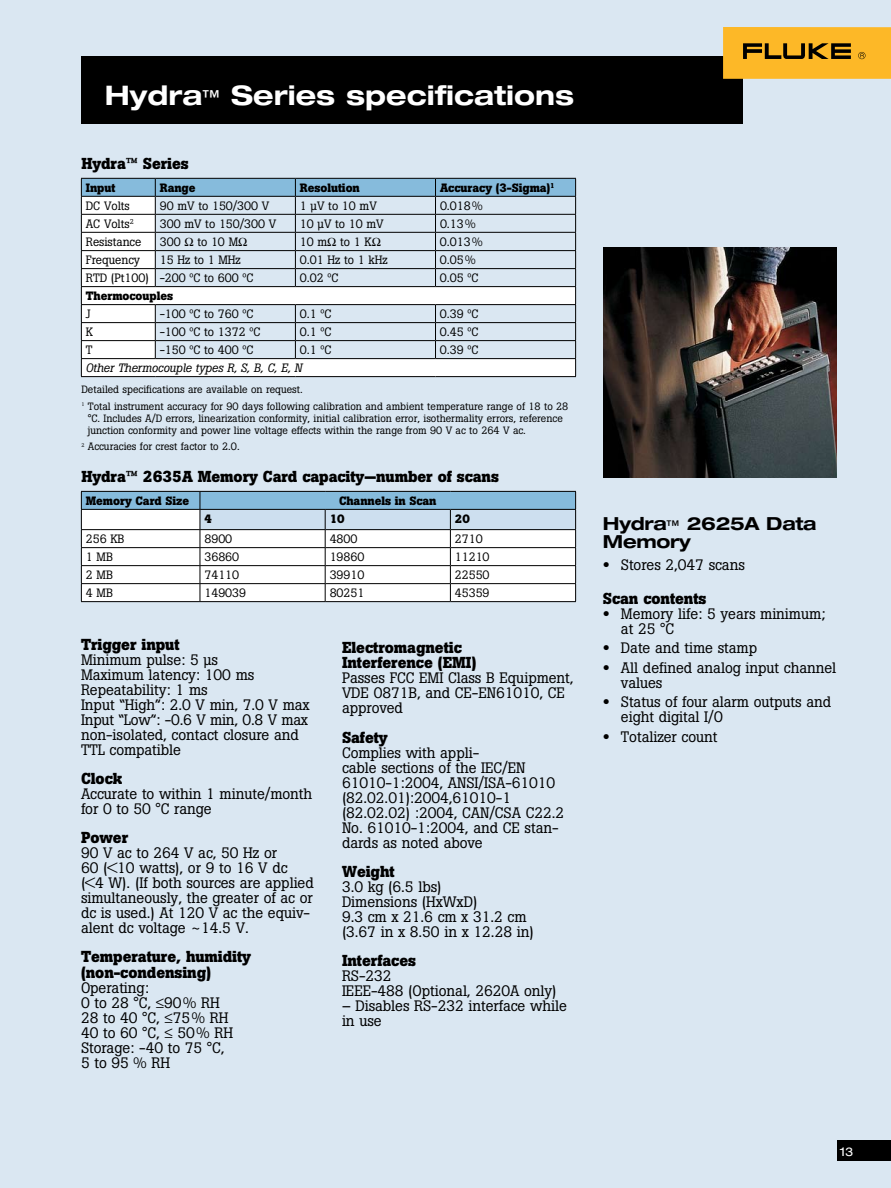
<style>
.page{position:relative;width:891px;height:1188px;background:#dae7f2}
.page>*{position:absolute;margin:0;border:0;box-sizing:border-box;transform-origin:0 0}
.t1{font:700 expanded 27px "Helvetica Neue";color:#fff}
.t2{font:700 expanded 18px/18px "Helvetica Neue";letter-spacing:-.015em;color:#000}
.t3{font:700 15.75px/15.8px "Boton";letter-spacing:-.005em;color:#000}
.t4{font:15px/15px "Boton";letter-spacing:-.005em;color:#000}
.t5{font:12px "Boton";letter-spacing:-.005em;color:#000}
.t6{font:700 12px "Boton";letter-spacing:-.005em;color:#000}
.t7{font:italic 12px "Boton";letter-spacing:-.005em;color:#000}
.t8{font:expanded 12px "Helvetica Neue";color:#fff}
.t9{font:10.5px/16.5px "Boton";color:#000}
.s1{font-weight:400;font-size:18px}
.s2{font-weight:400;font-size:13.5px}
.s3{font-size:21px}
</style>
<div class="page">
<div style="left:81px;top:56px;width:661px;height:68px;background:#000"></div>
<div style="left:723px;top:27px;width:168px;height:52px;background:#fdb827"></div>
<svg style="left:743px;top:43px;width:108px;height:16px"></svg>
<svg style="left:858px;top:52px;width:7px;height:7px"></svg>
<div style="left:837px;top:1141px;width:54px;height:20px;background:#000"></div>
<img style="left:603px;top:247px;width:234px;height:230px">
<hr style="left:81px;top:376px;width:74px;height:1px;background:#000">
<hr style="left:155px;top:376px;width:140px;height:1px;background:#000">
<hr style="left:295px;top:376px;width:141px;height:1px;background:#000">
<hr style="left:436px;top:376px;width:140px;height:1px;background:#000">
<svg style="left:81px;top:491px;width:495px;height:110px;background:#d5e0e7"></svg>
<hr style="left:81px;top:601px;width:119px;height:1px;background:#000">
<hr style="left:200px;top:601px;width:125px;height:1px;background:#000">
<hr style="left:325px;top:601px;width:125px;height:1px;background:#000">
<hr style="left:450px;top:601px;width:126px;height:1px;background:#000">
<svg style="left:81px;top:178px;width:495px;height:198px"></svg>
<h1 class="t1" style="left:105px;top:78px;width:471px">Hydra<span class="s1">™</span> Series specifications</h1>
<p class="t3" style="left:81px;top:156px;width:109px">Hydra™ Series</p>
<p class="t6" style="left:86px;top:181px;width:31px">Input</p>
<p class="t6" style="left:160px;top:181px;width:37px">Range</p>
<p class="t6" style="left:300px;top:181px;width:61px">Resolution</p>
<p class="t6" style="left:440px;top:181px;width:116px">Accuracy (3-Sigma)<sup>1</sup></p>
<p class="t5" style="left:86px;top:198px;width:45px">DC Volts</p>
<p class="t5" style="left:160px;top:198px;width:111px">90 mV to 150/300 V</p>
<p class="t5" style="left:300px;top:198px;width:78px">1 µV to 10 mV</p>
<p class="t5" style="left:440px;top:198px;width:44px">0.018%</p>
<p class="t5" style="left:86px;top:216px;width:49px">AC Volts<sup>2</sup></p>
<p class="t5" style="left:160px;top:216px;width:118px">300 mV to 150/300 V</p>
<p class="t5" style="left:300px;top:216px;width:85px">10 µV to 10 mV</p>
<p class="t5" style="left:440px;top:216px;width:37px">0.13%</p>
<p class="t5" style="left:86px;top:234px;width:57px">Resistance</p>
<p class="t5" style="left:160px;top:235px;width:22px">300</p>
<p class="t5" style="left:197px;top:235px;width:42px">to 10 M</p>
<p class="t5" style="left:300px;top:235px;width:73px">10 m to 1 K</p>
<p class="t5" style="left:440px;top:234px;width:44px">0.013%</p>
<p class="t5" style="left:86px;top:253px;width:56px">Frequency</p>
<p class="t5" style="left:160px;top:253px;width:83px">15 Hz to 1 MHz</p>
<p class="t5" style="left:300px;top:253px;width:89px">0.01 Hz to 1 kHz</p>
<p class="t5" style="left:440px;top:253px;width:37px">0.05%</p>
<p class="t5" style="left:86px;top:271px;width:169px">RTD (Pt100) -200 ºC to 600 ºC</p>
<p class="t5" style="left:300px;top:271px;width:40px">0.02 ºC</p>
<p class="t5" style="left:440px;top:271px;width:40px">0.05 ºC</p>
<p class="t6" style="left:86px;top:289px;width:89px">Thermocouples</p>
<p class="t5" style="left:86px;top:307px;width:6px">J</p>
<p class="t5" style="left:160px;top:307px;width:95px">-100 ºC to 760 ºC</p>
<p class="t5" style="left:300px;top:307px;width:33px">0.1 ºC</p>
<p class="t5" style="left:440px;top:307px;width:40px">0.39 ºC</p>
<p class="t5" style="left:86px;top:325px;width:9px">K</p>
<p class="t5" style="left:160px;top:325px;width:102px">-100 ºC to 1372 ºC</p>
<p class="t5" style="left:300px;top:325px;width:33px">0.1 ºC</p>
<p class="t5" style="left:440px;top:325px;width:40px">0.45 ºC</p>
<p class="t5" style="left:86px;top:343px;width:8px">T</p>
<p class="t5" style="left:160px;top:343px;width:95px">-150 ºC to 400 ºC</p>
<p class="t5" style="left:300px;top:343px;width:33px">0.1 ºC</p>
<p class="t5" style="left:440px;top:343px;width:40px">0.39 ºC</p>
<p class="t7" style="left:86px;top:361px;width:218px">Other Thermocouple types R, S, B, C, E, N</p>
<p class="t9" style="left:81px;top:382px;width:489px">Detailed specifications are available on request.<br><sup>1</sup> Total instrument accuracy for 90 days following calibration and ambient temperature range of 18 to 28</p>
<p class="t9" style="left:88px;top:412px;width:477px;line-height:12px">°C. Includes A/D errors, linearization conformity, initial calibration error, isothermality errors, reference junction conformity and power line voltage effects within the range from 90 V ac to 264 V ac.</p>
<p class="t9" style="left:81px;top:439px;width:160px"><sup>2</sup> Accuracies for crest factor to 2.0.</p>
<p class="t3" style="left:81px;top:469px;width:419px">Hydra™ 2635A Memory Card capacity—number of scans</p>
<p class="t6" style="left:86px;top:494px;width:105px">Memory Card Size</p>
<p class="t6" style="left:339px;top:494px;width:99px">Channels in Scan</p>
<p class="t6" style="left:204px;top:512px;width:9px">4</p>
<p class="t6" style="left:330px;top:512px;width:16px">10</p>
<p class="t6" style="left:455px;top:512px;width:16px">20</p>
<p class="t5" style="left:86px;top:532px;width:40px">256 KB</p>
<p class="t5" style="left:204px;top:532px;width:29px">8900</p>
<p class="t5" style="left:330px;top:532px;width:29px">4800</p>
<p class="t5" style="left:455px;top:532px;width:29px">2710</p>
<p class="t5" style="left:86px;top:550px;width:29px">1 MB</p>
<p class="t5" style="left:204px;top:550px;width:36px">36860</p>
<p class="t5" style="left:330px;top:550px;width:36px">19860</p>
<p class="t5" style="left:455px;top:550px;width:36px">11210</p>
<p class="t5" style="left:86px;top:568px;width:29px">2 MB</p>
<p class="t5" style="left:204px;top:568px;width:36px">74110</p>
<p class="t5" style="left:330px;top:568px;width:36px">39910</p>
<p class="t5" style="left:455px;top:568px;width:36px">22550</p>
<p class="t5" style="left:86px;top:586px;width:29px">4 MB</p>
<p class="t5" style="left:204px;top:586px;width:43px">149039</p>
<p class="t5" style="left:330px;top:586px;width:36px">80251</p>
<p class="t5" style="left:455px;top:586px;width:36px">45359</p>
<p class="t3" style="left:81px;top:636px;width:100px">Trigger input</p>
<p class="t4" style="left:81px;top:652px;width:230px">Minimum pulse: 5 µs<br>Maximum latency: 100 ms<br>Repeatability: 1 ms<br>Input “High”: 2.0 V min, 7.0 V max<br>Input “Low”: -0.6 V min, 0.8 V max non-isolated, contact closure and<br>TTL compatible</p>
<p class="t3" style="left:81px;top:770px;width:43px">Clock</p>
<p class="t4" style="left:81px;top:786px;width:233px">Accurate to within 1 minute/month for 0 to 50 °C range</p>
<p class="t3" style="left:81px;top:830px;width:49px">Power</p>
<p class="t4" style="left:81px;top:845px;width:234px">90 V ac to 264 V ac, 50 Hz or<br>60 (&lt;10 watts), or 9 to 16 V dc (&lt;4 W). (If both sources are applied simultaneously, the greater of ac or dc is used.) At 120 V ac the equiv&shy;alent dc voltage ~14.5 V.</p>
<p class="t3" style="left:81px;top:949px;width:172px">Temperature, humidity (non-condensing)</p>
<p class="t4" style="left:81px;top:980px;width:154px">Operating:<br>0 to 28 °C, ≤90% RH<br>28 to 40 °C, ≤75% RH<br>40 to 60 °C, ≤ 50% RH<br>Storage: -40 to 75 °C,<br>5 to 95 % RH</p>
<p class="t3" style="left:342px;top:639px;width:136px">Electromagnetic<br>Interference (EMI)</p>
<p class="t4" style="left:342px;top:671px;width:233px">Passes FCC EMI Class B Equipment,<br>VDE 0871B, and CE-EN61010, CE approved</p>
<p class="t3" style="left:342px;top:729px;width:47px">Safety</p>
<p class="t4" style="left:342px;top:745px;width:224px">Complies with appli-<br>cable sections of the IEC/EN<br>61010-1:2004, ANSI/ISA-61010 (82.02.01):2004,61010-1 (82.02.02) :2004, CAN/CSA C22.2<br>No. 61010-1:2004, and CE stan&shy;dards as noted above</p>
<p class="t3" style="left:342px;top:864px;width:54px">Weight</p>
<p class="t4" style="left:342px;top:879px;width:193px">3.0 kg (6.5 lbs)<br>Dimensions (HxWxD)<br>9.3 cm x 21.6 cm x 31.2 cm (3.67 in x 8.50 in x 12.28 in)</p>
<p class="t3" style="left:342px;top:953px;width:76px">Interfaces</p>
<p class="t4" style="left:342px;top:968px;width:216px">RS-232<br>IEEE-488 (Optional, 2620A only)</p>
<p class="t4" style="left:342px;top:998px;width:226px">– Disables RS-232 interface while in use</p>
<p class="t2" style="left:603px;top:514px;width:215px">Hydra<span class="s2">™</span> 2625A Data<br>Memory</p>
<p class="t4" style="left:603px;top:557px;width:143px"><span class="s3">•</span> Stores 2,047 scans</p>
<p class="t3" style="left:603px;top:590px;width:105px">Scan contents</p>
<p class="t4" style="left:621px;top:606px;width:206px;text-indent:-18px"><span class="s3">•</span> Memory life: 5 years minimum; at 25 °C</p>
<p class="t4" style="left:603px;top:640px;width:156px"><span class="s3">•</span> Date and time stamp</p>
<p class="t4" style="left:621px;top:660px;width:217px;text-indent:-18px"><span class="s3">•</span> All defined analog input channel values</p>
<p class="t4" style="left:621px;top:694px;width:212px;text-indent:-18px"><span class="s3">•</span> Status of four alarm outputs and eight digital I/O</p>
<p class="t4" style="left:603px;top:729px;width:116px"><span class="s3">•</span> Totalizer count</p>
<p class="t8" style="left:840px;top:1144px;width:15px">13</p>
</div>
